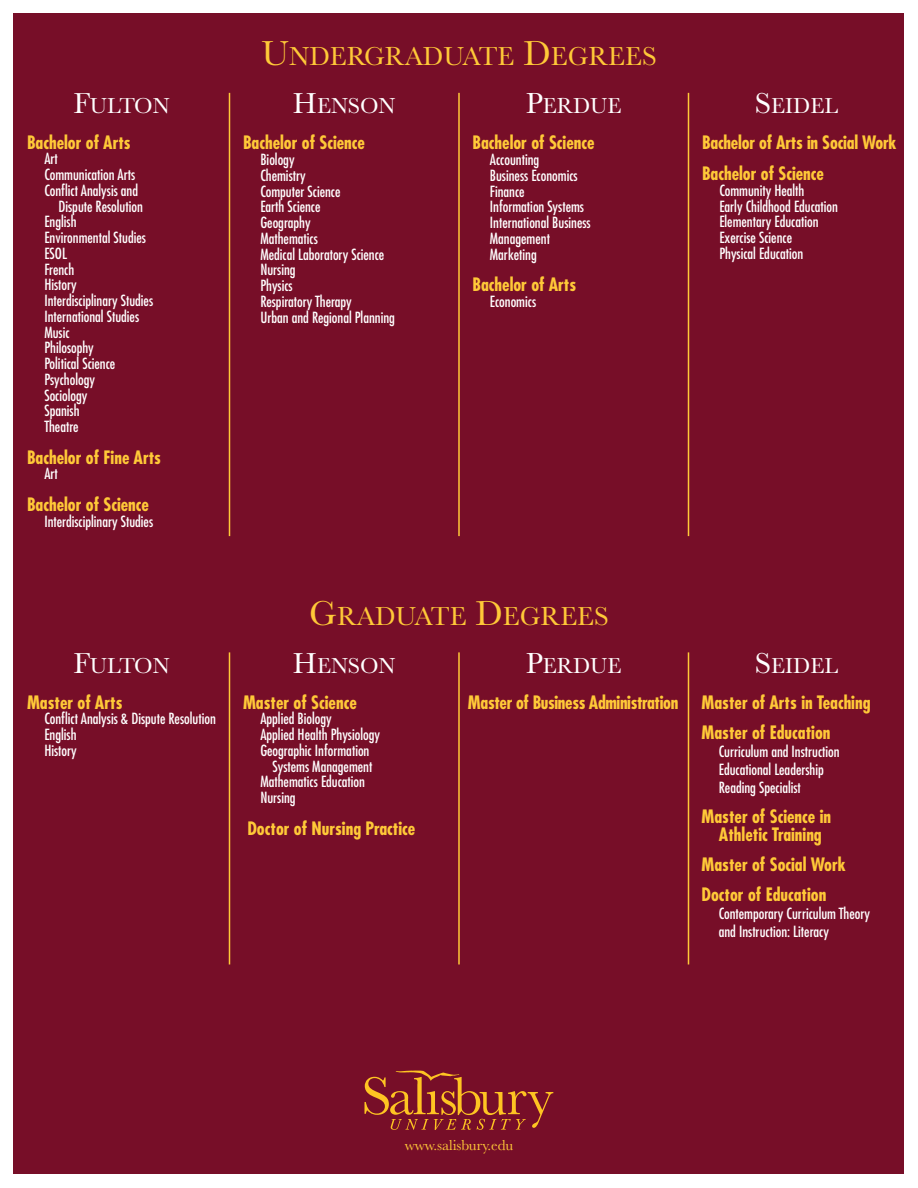
<style>
.page{position:relative;width:918px;height:1188px;background:#fff}
.page>*{position:absolute;margin:0;border:0;box-sizing:border-box;transform-origin:0 0}
.t1{font:27px "Baskerville";color:#ffc938}
.t2{font:22.5px "Baskerville";color:#fff}
.t3{font:700 condensed 18px/30px "Futura Com";color:#ffc938}
.t4{font:700 condensed 18px "Futura Com";letter-spacing:-.02em;color:#ffc938}
.t5{font:500 condensed 15px/15.8px "Futura Com";color:#fff}
.t6{font:15px "Baskerville";color:#ffc938}
.s1{font-size:36px}
.s2{font-size:30px}
</style>
<div class="page">
<div style="left:14px;top:14px;width:890px;height:1160px;background:#770e28"></div>
<hr style="left:229px;top:93px;width:1px;height:443px;background:#ffc938">
<hr style="left:458px;top:93px;width:2px;height:443px;background:#ffc938">
<hr style="left:229px;top:652px;width:1px;height:312px;background:#ffc938">
<hr style="left:458px;top:652px;width:2px;height:312px;background:#ffc938">
<hr style="left:688px;top:652px;width:1px;height:312px;background:#ffc938">
<hr style="left:688px;top:93px;width:1px;height:443px;background:#ffc938">
<svg style="left:364px;top:1071px;width:189px;height:59px"></svg>
<h1 class="t1" style="left:261px;top:40px;width:397px"><span class="s1">U</span>NDERGRADUATE <span class="s1">D</span>EGREES</h1>
<h2 class="t2" style="left:73px;top:92px;width:98px"><span class="s2">F</span>ULTON</h2>
<h2 class="t2" style="left:293px;top:92px;width:104px"><span class="s2">H</span>ENSON</h2>
<h2 class="t2" style="left:526px;top:92px;width:97px"><span class="s2">P</span>ERDUE</h2>
<h2 class="t2" style="left:755px;top:92px;width:85px"><span class="s2">S</span>EIDEL</h2>
<p class="t3" style="left:27px;top:127px;width:105px">Bachelor of Arts</p>
<p class="t5" style="left:44px;top:151px;width:15px">Art</p>
<p class="t5" style="left:44px;top:166px;width:92px">Communication Arts</p>
<p class="t5" style="left:44px;top:182px;width:95px">Conflict Analysis and</p>
<p class="t5" style="left:58px;top:198px;width:86px">Dispute Resolution</p>
<p class="t5" style="left:44px;top:214px;width:34px">English</p>
<p class="t5" style="left:44px;top:229px;width:103px">Environmental Studies</p>
<p class="t5" style="left:44px;top:245px;width:24px">ESOL</p>
<p class="t5" style="left:44px;top:261px;width:31px">French</p>
<p class="t5" style="left:44px;top:277px;width:34px">History</p>
<p class="t5" style="left:44px;top:292px;width:110px">Interdisciplinary Studies</p>
<p class="t5" style="left:44px;top:308px;width:96px">International Studies</p>
<p class="t5" style="left:44px;top:324px;width:27px">Music</p>
<p class="t5" style="left:44px;top:340px;width:51px">Philosophy</p>
<p class="t5" style="left:44px;top:355px;width:72px">Political Science</p>
<p class="t5" style="left:44px;top:371px;width:52px">Psychology</p>
<p class="t5" style="left:44px;top:387px;width:45px">Sociology</p>
<p class="t5" style="left:44px;top:403px;width:37px">Spanish</p>
<p class="t5" style="left:44px;top:418px;width:36px">Theatre</p>
<p class="t3" style="left:27px;top:442px;width:136px">Bachelor of Fine Arts</p>
<p class="t5" style="left:44px;top:466px;width:15px">Art</p>
<p class="t3" style="left:27px;top:489px;width:124px">Bachelor of Science</p>
<p class="t5" style="left:44px;top:513px;width:110px">Interdisciplinary Studies</p>
<p class="t3" style="left:702px;top:126px;width:196px;line-height:31.5px">Bachelor of Arts in Social Work<br>Bachelor of Science</p>
<p class="t5" style="left:719px;top:182px;width:120px">Community Health<br>Early Childhood Education<br>Elementary Education<br>Exercise Science<br>Physical Education</p>
<p class="t3" style="left:243px;top:128px;width:124px">Bachelor of Science</p>
<p class="t5" style="left:260px;top:151px;width:136px">Biology<br>Chemistry<br>Computer Science<br>Earth Science<br>Geography<br>Mathematics<br>Medical Laboratory Science<br>Nursing<br>Physics<br>Respiratory Therapy<br>Urban and Regional Planning</p>
<p class="t3" style="left:472px;top:128px;width:124px">Bachelor of Science</p>
<p class="t5" style="left:490px;top:151px;width:102px">Accounting<br>Business Economics<br>Finance<br>Information Systems<br>International Business<br>Management<br>Marketing</p>
<p class="t3" style="left:472px;top:270px;width:105px">Bachelor of Arts</p>
<p class="t5" style="left:490px;top:293px;width:48px">Economics</p>
<h1 class="t1" style="left:309px;top:600px;width:301px"><span class="s1">G</span>RADUATE <span class="s1">D</span>EGREES</h1>
<h2 class="t2" style="left:73px;top:652px;width:98px"><span class="s2">F</span>ULTON</h2>
<h2 class="t2" style="left:293px;top:652px;width:104px"><span class="s2">H</span>ENSON</h2>
<h2 class="t2" style="left:526px;top:652px;width:97px"><span class="s2">P</span>ERDUE</h2>
<h2 class="t2" style="left:755px;top:652px;width:85px"><span class="s2">S</span>EIDEL</h2>
<p class="t3" style="left:27px;top:687px;width:97px">Master of Arts</p>
<p class="t5" style="left:44px;top:711px;width:173px">Conflict Analysis &amp; Dispute Resolution<br>English<br>History</p>
<p class="t3" style="left:243px;top:687px;width:115px">Master of Science</p>
<p class="t5" style="left:260px;top:711px;width:73px">Applied Biology</p>
<p class="t5" style="left:260px;top:726px;width:121px">Applied Health Physiology</p>
<p class="t5" style="left:260px;top:742px;width:111px">Geographic Information</p>
<p class="t5" style="left:273px;top:758px;width:101px">Systems Management</p>
<p class="t5" style="left:260px;top:774px;width:106px">Mathematics Education</p>
<p class="t5" style="left:260px;top:789px;width:37px">Nursing</p>
<p class="t3" style="left:247px;top:813px;width:169px">Doctor of Nursing Practice</p>
<p class="t4" style="left:468px;top:690px;width:212px">Master of Business Administration</p>
<p class="t3" style="left:701px;top:687px;width:171px">Master of Arts in Teaching<br>Master of Education</p>
<p class="t5" style="left:719px;top:742px;width:123px;line-height:18px">Curriculum and Instruction<br>Educational Leadership<br>Reading Specialist</p>
<p class="t3" style="left:701px;top:807px;width:131px;line-height:18px;text-align:center">Master of Science in<br>Athletic Training</p>
<p class="t3" style="left:701px;top:849px;width:146px">Master of Social Work<br>Doctor of Education</p>
<p class="t5" style="left:719px;top:904px;width:153px;line-height:18px">Contemporary Curriculum Theory and Instruction: Literacy</p>
<p class="t6" style="left:405px;top:1140px;width:110px">www.salisbury.edu</p>
</div>
